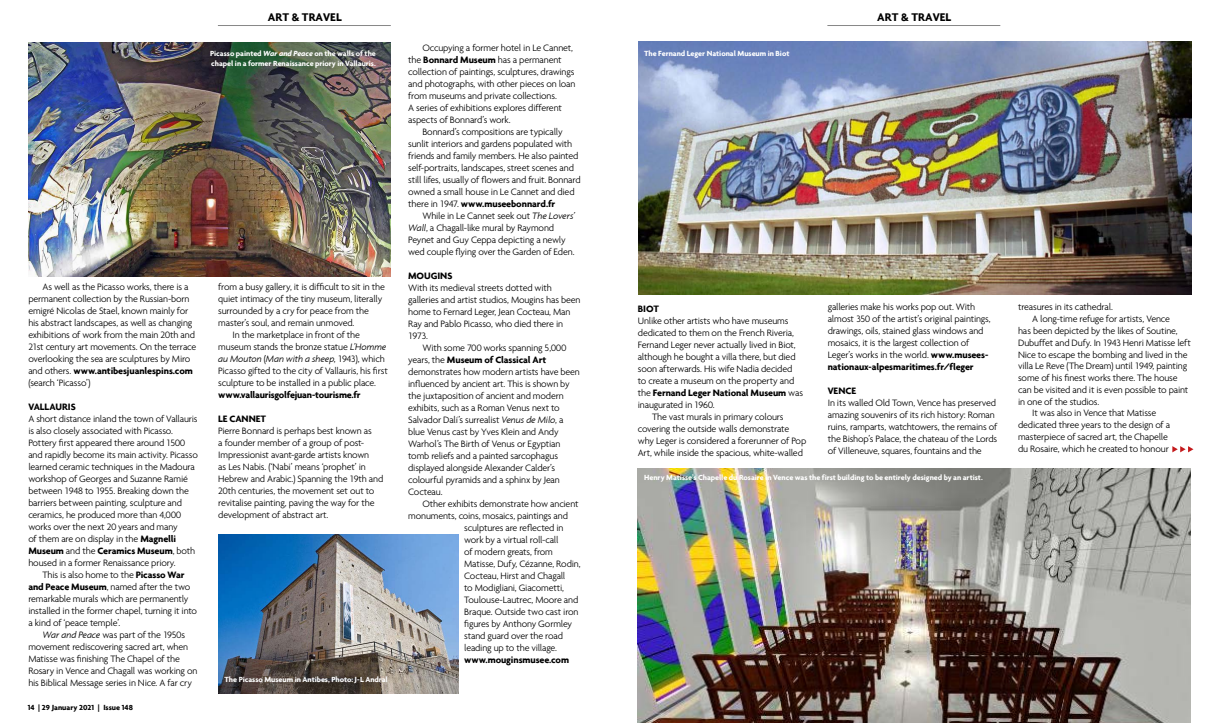
<style>
.page{position:relative;width:1219px;height:723px;background:#fff}
.page>*{position:absolute;margin:0;border:0;box-sizing:border-box;transform-origin:0 0}
.t1{font:700 12px "Agenda";color:#000}
.t2{font:300 10px/12px "Agenda";letter-spacing:-.02em;color:#000}
.t3{font:700 10px "Agenda";letter-spacing:-.01em;color:#000}
.t4{font:italic 300 10px "Agenda";letter-spacing:-.01em;color:#000}
.t5{font:700 8px/9.6px "Agenda";letter-spacing:-.005em;color:#fff}
.t6{font:700 8px "Agenda";color:#000}
.s1{font-style:italic}
.s2{font-weight:700}
.s3{font-style:normal}
.s4{font-weight:300}
</style>
<div class="page">
<hr style="left:218px;top:25px;width:173px;height:1px;background:#878787">
<img style="left:218px;top:534px;width:241px;height:159px">
<img style="left:28px;top:43px;width:363px;height:233px">
<img style="left:638px;top:468px;width:553px;height:255px">
<hr style="left:827px;top:25px;width:173px;height:1px;background:#878787">
<svg style="left:1172px;top:446px;width:21px;height:6px"></svg>
<img style="left:638px;top:41px;width:553px;height:253px">
<p class="t1" style="left:268px;top:10px;width:75px">ART &amp; TRAVEL</p>
<p class="t5" style="left:210px;top:49px;width:167px">Picasso painted <span class="s1">War and Peace</span> on the walls of the chapel in a former Renaissance priory in Vallauris.</p>
<p class="t2" style="left:28px;top:280px;width:169px;text-indent:14px">As well as the Picasso works, there is a permanent collection by the Russian-born emigré Nicolas de Stael, known mainly for his abstract landscapes, as well as changing exhibitions of work from the main 20th and 21st century art movements. On the terrace overlooking the sea are sculptures by Miro and others. <span class="s2">www.antibesjuanlespins.com </span>(search ‘Picasso’)</p>
<p class="t3" style="left:28px;top:400px;width:49px">VALLAURIS</p>
<p class="t2" style="left:28px;top:412px;width:171px">A short distance inland the town of Vallauris is also closely associated with Picasso.<br>Pottery first appeared there around 1500 and rapidly become its main activity. Picasso learned ceramic techniques in the Madoura workshop of Georges and Suzanne Ramié between 1948 to 1955. Breaking down the barriers between painting, sculpture and ceramics, he produced more than 4,000 works over the next 20 years and many<br>of them are on display in the <span class="s2">Magnelli Museum</span> and the <span class="s2">Ceramics Museum</span>, both housed in a former Renaissance priory.</p>
<p class="t2" style="left:28px;top:568px;width:170px;text-indent:14px">This is also home to the <span class="s2">Picasso War and Peace Museum</span>, named after the two remarkable murals which are permanently installed in the former chapel, turning it into a kind of ‘peace temple’.</p>
<p class="t2" style="left:28px;top:628px;width:171px;text-indent:14px"><span class="s1">War and Peace</span> was part of the 1950s movement rediscovering sacred art, when Matisse was finishing The Chapel of the Rosary in Vence and Chagall was working on his Biblical Message series in Nice. A far cry</p>
<p class="t6" style="left:28px;top:703px;width:107px">14 | 29 January 2021 | Issue 148</p>
<p class="t2" style="left:218px;top:280px;width:168px">from a busy gallery, it is difficult to sit in the</p>
<p class="t2" style="left:218px;top:292px;width:166px">quiet intimacy of the tiny museum, literally</p>
<p class="t2" style="left:218px;top:304px;width:152px">surrounded by a cry for peace from the</p>
<p class="t2" style="left:218px;top:316px;width:138px">master’s soul, and remain unmoved.</p>
<p class="t2" style="left:232px;top:328px;width:129px">In the marketplace in front of the</p>
<p class="t2" style="left:218px;top:340px;width:170px">museum stands the bronze statue <span class="s1">L’Homme</span></p>
<p class="t4" style="left:218px;top:353px;width:168px">au Mouton <span class="s3">(</span>Man with a sheep<span class="s3">, 1943), which</span></p>
<p class="t2" style="left:218px;top:364px;width:171px">Picasso gifted to the city of Vallauris, his first</p>
<p class="t2" style="left:218px;top:376px;width:159px">sculpture to be installed in a public place.</p>
<p class="t3" style="left:218px;top:388px;width:144px">www.vallaurisgolfejuan-tourisme.fr</p>
<p class="t3" style="left:218px;top:412px;width:49px">LE CANNET</p>
<p class="t2" style="left:218px;top:424px;width:167px">Pierre Bonnard is perhaps best known as<br>a founder member of a group of post-Impressionist avant-garde artists known<br>as Les Nabis. (‘Nabi’ means ‘prophet’ in Hebrew and Arabic.) Spanning the 19th and 20th centuries, the movement set out to revitalise painting, paving the way for the development of abstract art.</p>
<p class="t5" style="left:225px;top:675px;width:165px">The Picasso Museum in Antibes, Photo: J-L Andral</p>
<p class="t2" style="left:408px;top:42px;width:169px;text-indent:14px">Occupying a former hotel in Le Cannet, the <span class="s2">Bonnard Museum</span> has a permanent collection of paintings, sculptures, drawings and photographs, with other pieces on loan from museums and private collections.<br>A series of exhibitions explores different aspects of Bonnard’s work.</p>
<p class="t2" style="left:408px;top:126px;width:174px;text-indent:14px">Bonnard’s compositions are typically sunlit interiors and gardens populated with friends and family members. He also painted self-portraits, landscapes, street scenes and still lifes, usually of flowers and fruit. Bonnard owned a small house in Le Cannet and died there in 1947. <span class="s2">www.museebonnard.fr</span></p>
<p class="t2" style="left:408px;top:210px;width:168px;text-indent:14px">While in Le Cannet seek out <span class="s1">The Lovers’ Wall</span>, a Chagall-like mural by Raymond Peynet and Guy Ceppa depicting a newly wed couple flying over the Garden of Eden.</p>
<p class="t3" style="left:408px;top:270px;width:46px">MOUGINS</p>
<p class="t2" style="left:408px;top:282px;width:174px">With its medieval streets dotted with galleries and artist studios, Mougins has been home to Fernard Leger, Jean Cocteau, Man Ray and Pablo Picasso, who died there in 1973.</p>
<p class="t2" style="left:408px;top:342px;width:173px;text-indent:14px">With some 700 works spanning 5,000 years, the <span class="s2">Museum of Classical Art </span>demonstrates how modern artists have been influenced by ancient art. This is shown by the juxtaposition of ancient and modern exhibits, such as a Roman Venus next to Salvador Dalí’s surrealist <span class="s1">Venus de Milo</span>, a blue Venus cast by Yves Klein and Andy Warhol’s The Birth of Venus or Egyptian tomb reliefs and a painted sarcophagus displayed alongside Alexander Calder’s colourful pyramids and a sphinx by Jean Cocteau.</p>
<p class="t2" style="left:422px;top:498px;width:158px">Other exhibits demonstrate how ancient</p>
<p class="t2" style="left:408px;top:510px;width:161px">monuments, coins, mosaics, paintings and</p>
<p class="t2" style="left:464px;top:522px;width:101px">sculptures are reflected in</p>
<p class="t2" style="left:464px;top:534px;width:96px">work by a virtual roll-call</p>
<p class="t2" style="left:464px;top:546px;width:90px">of modern greats, from</p>
<p class="t2" style="left:464px;top:558px;width:118px">Matisse, Dufy, Cézanne, Rodin,</p>
<p class="t2" style="left:464px;top:570px;width:103px">Cocteau, Hirst and Chagall</p>
<p class="t2" style="left:464px;top:582px;width:101px">to Modigliani, Giacometti,</p>
<p class="t2" style="left:464px;top:594px;width:116px">Toulouse-Lautrec, Moore and</p>
<p class="t2" style="left:464px;top:606px;width:116px">Braque. Outside two cast iron</p>
<p class="t2" style="left:464px;top:618px;width:109px">figures by Anthony Gormley</p>
<p class="t2" style="left:464px;top:630px;width:100px">stand guard over the road</p>
<p class="t2" style="left:464px;top:642px;width:94px">leading up to the village.</p>
<p class="t3" style="left:464px;top:654px;width:106px">www.mouginsmusee.com</p>
<p class="t5" style="left:644px;top:48px;width:147px">The Fernand Leger National Museum in Biot</p>
<p class="t1" style="left:877px;top:10px;width:75px">ART &amp; TRAVEL</p>
<p class="t3" style="left:638px;top:303px;width:23px">BIOT</p>
<p class="t2" style="left:638px;top:315px;width:152px">Unlike other artists who have museums</p>
<p class="t2" style="left:638px;top:327px;width:158px">dedicated to them on the French Riveria,</p>
<p class="t2" style="left:638px;top:339px;width:159px">Fernand Leger never actually lived in Biot,</p>
<p class="t2" style="left:638px;top:351px;width:159px">although he bought a villa there, but died</p>
<p class="t2" style="left:638px;top:363px;width:156px">soon afterwards. His wife Nadia decided</p>
<p class="t2" style="left:638px;top:375px;width:158px">to create a museum on the property and</p>
<p class="t3" style="left:638px;top:387px;width:167px"><span class="s4">the</span> Fernand Leger National Museum <span class="s4">was</span></p>
<p class="t2" style="left:638px;top:399px;width:78px">inaugurated in 1960.</p>
<p class="t2" style="left:652px;top:411px;width:133px">The vast murals in primary colours</p>
<p class="t2" style="left:638px;top:423px;width:153px">covering the outside walls demonstrate</p>
<p class="t2" style="left:638px;top:435px;width:170px">why Leger is considered a forerunner of Pop</p>
<p class="t2" style="left:638px;top:447px;width:167px">Art, while inside the spacious, white-walled</p>
<p class="t2" style="left:828px;top:301px;width:164px">galleries make his works pop out. With almost 350 of the artist’s original paintings, drawings, oils, stained glass windows and mosaics, it is the largest collection of Leger’s works in the world. <span class="s2">www.musees&shy;nationaux-alpesmaritimes.fr/fleger</span></p>
<p class="t3" style="left:828px;top:385px;width:30px">VENCE</p>
<p class="t2" style="left:828px;top:397px;width:171px">In its walled Old Town, Vence has preserved amazing souvenirs of its rich history: Roman ruins, ramparts, watchtowers, the remains of the Bishop’s Palace, the chateau of the Lords of Villeneuve, squares, fountains and the</p>
<p class="t5" style="left:644px;top:472px;width:340px">Henry Matisse’s Chapelle du Rosaire in Vence was the first building to be entirely designed by an artist.</p>
<p class="t2" style="left:1018px;top:301px;width:96px">treasures in its cathedral.</p>
<p class="t2" style="left:1032px;top:313px;width:139px">A long-time refuge for artists, Vence</p>
<p class="t2" style="left:1018px;top:325px;width:161px">has been depicted by the likes of Soutine,</p>
<p class="t2" style="left:1018px;top:336px;width:174px">Dubuffet and Dufy. In 1943 Henri Matisse left</p>
<p class="t2" style="left:1018px;top:348px;width:171px">Nice to escape the bombing and lived in the</p>
<p class="t2" style="left:1018px;top:360px;width:171px">villa Le Reve (The Dream) until 1949, painting</p>
<p class="t2" style="left:1018px;top:372px;width:161px">some of his finest works there. The house</p>
<p class="t2" style="left:1018px;top:383px;width:172px">can be visited and it is even possible to paint</p>
<p class="t2" style="left:1018px;top:395px;width:83px">in one of the studios.</p>
<p class="t2" style="left:1032px;top:407px;width:126px">It was also in Vence that Matisse</p>
<p class="t2" style="left:1018px;top:419px;width:154px">dedicated three years to the design of a</p>
<p class="t2" style="left:1018px;top:430px;width:151px">masterpiece of sacred art, the Chapelle</p>
<p class="t2" style="left:1018px;top:442px;width:152px">du Rosaire, which he created to honour</p>
</div>
